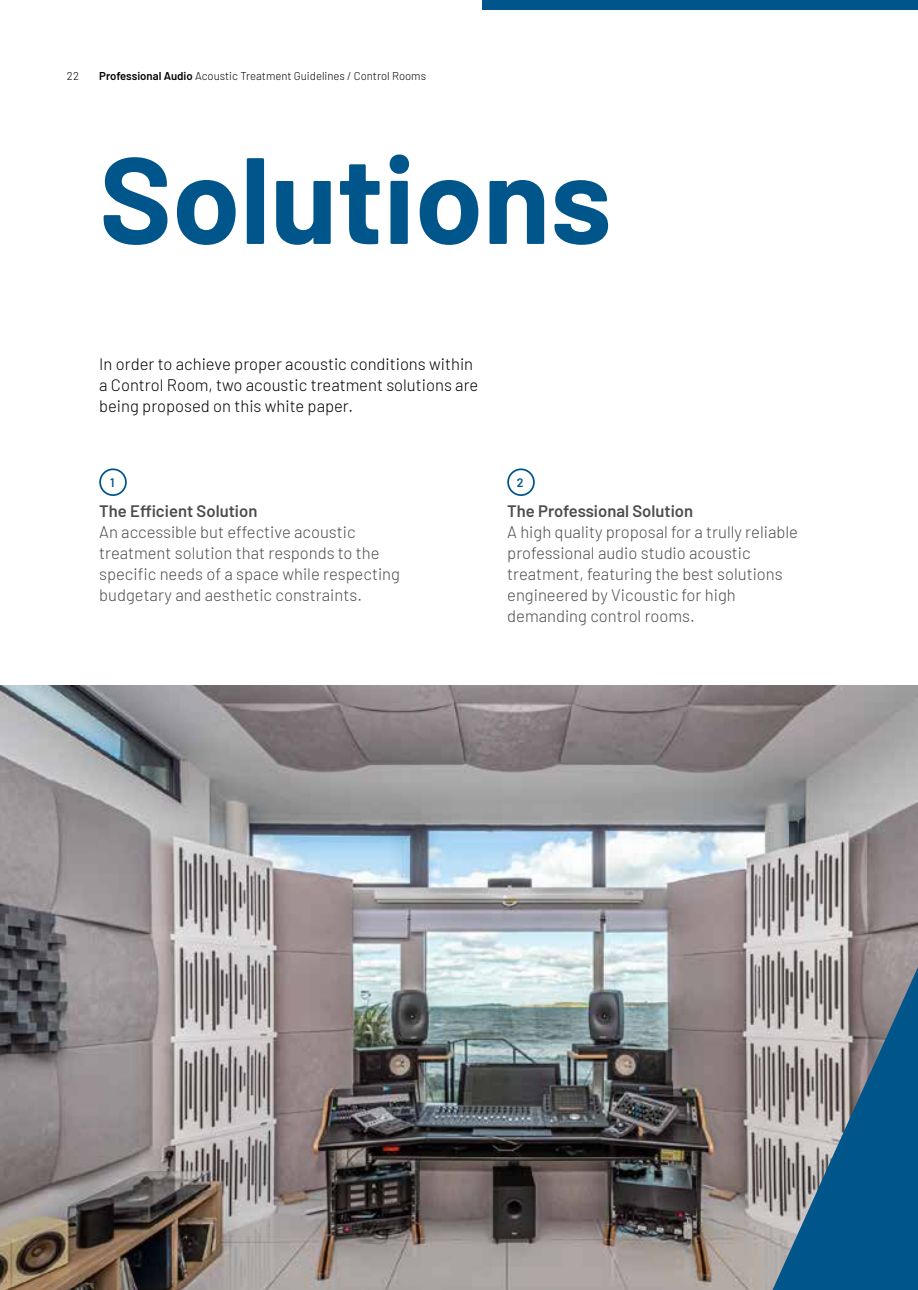
<style>
.page{position:relative;width:918px;height:1290px;background:#fff}
.page>*{position:absolute;margin:0;border:0;box-sizing:border-box;transform-origin:0 0}
.t1{font:700 122.5px "Barlow";color:#00568b}
.t2{font:300 16.62px/21px "Barlow";color:#4d4d4f}
.t3{font:300 16.62px/21px "Barlow";color:#000}
.t4{font:600 16.62px "Barlow";color:#4d4d4f}
.t5{font:600 12.25px "Barlow";color:#00568b}
.t6{font:300 11.38px "Barlow";color:#000}
.s1{font-weight:600}
</style>
<div class="page">
<img style="left:0;top:685px;width:918px;height:605px">
<svg style="left:772px;top:967px;width:146px;height:323px;background:#507891"></svg>
<div style="left:99px;top:468px;width:28px;height:28px;border:2px solid #00568b;border-radius:50%"></div>
<div style="left:507px;top:468px;width:28px;height:28px;border:2px solid #00568b;border-radius:50%"></div>
<div style="left:482px;top:0;width:436px;height:10px;background:#00568b"></div>
<p class="t6" style="left:67px;top:67px;width:14px">22</p>
<p class="t6" style="left:99px;top:68px;width:328px"><span class="s1">Professional Audio</span> Acoustic Treatment Guidelines / Control Rooms</p>
<h1 class="t1" style="left:99px;top:109px;width:514px">Solutions</h1>
<p class="t3" style="left:99px;top:352px;width:381px">In order to achieve proper acoustic conditions within a Control Room, two acoustic treatment solutions are being proposed on this white paper.</p>
<p class="t5" style="left:110px;top:473px;width:6px">1</p>
<p class="t4" style="left:99px;top:499px;width:160px">The Efficient Solution</p>
<p class="t2" style="left:99px;top:520px;width:302px">An accessible but effective acoustic treatment solution that responds to the specific needs of a space while respecting budgetary and aesthetic constraints.</p>
<p class="t5" style="left:517px;top:473px;width:8px">2</p>
<p class="t4" style="left:507px;top:499px;width:187px">The Professional Solution</p>
<p class="t2" style="left:507px;top:520px;width:292px">A high quality proposal for a trully reliable professional audio studio acoustic treatment, featuring the best solutions engineered by Vicoustic for high demanding control rooms.</p>
</div>
